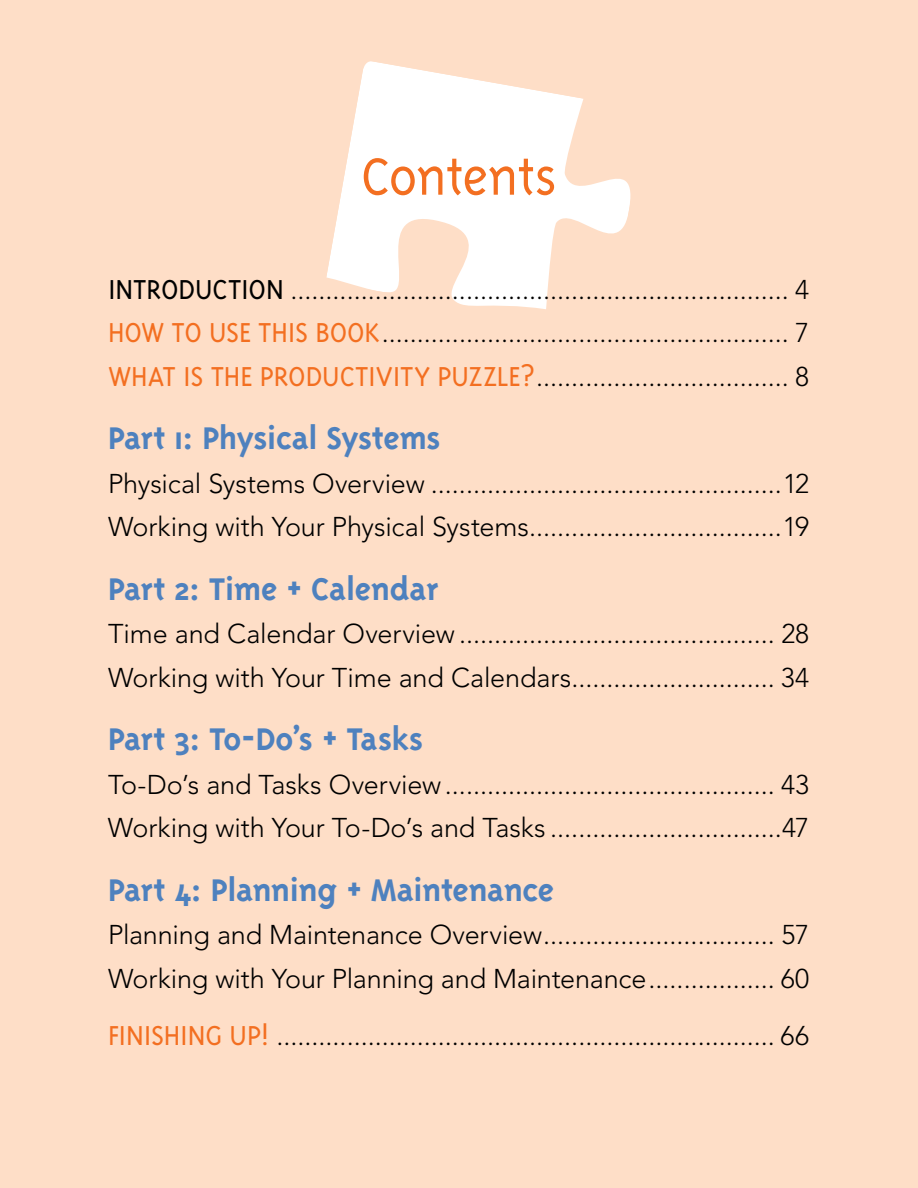
<style>
.page{position:relative;width:918px;height:1188px;background:#fedec7}
.page>*{position:absolute;margin:0;border:0;box-sizing:border-box;transform-origin:0 0}
.t1{font:300 60px "Triplex";color:#f36f21}
.t2{font:700 36px "Triplex";letter-spacing:-.01em;color:#4e81be}
.t3{font:300 27px/43.5px "Avenir";letter-spacing:-.005em;color:#000}
.s1{font-family:"Triplex";font-size:31.5px}
.s2{font-family:"Triplex";font-size:31.5px;color:#f36f21}
</style>
<div class="page">
<svg style="left:326px;top:61px;width:305px;height:248px;fill:#fff"></svg>
<p class="t1" style="left:361px;top:143px;width:197px">CONTENTS</p>
<p class="t3" style="left:108px;top:268px;width:703px;text-align:justify"><span class="s1">INTRODUCTION</span> ....................................................................... 4<br><span class="s2">HOW TO USE THIS BOOK</span>.......................................................... 7<br><span class="s2">WHAT IS THE PRODUCTIVITY PUZZLE?</span>.................................... 8</p>
<p class="t2" style="left:108px;top:418px;width:334px">Part 1: Physical Systems</p>
<p class="t3" style="left:108px;top:462px;width:703px">Physical Systems Overview ..................................................12<br>Working with Your Physical Systems....................................19</p>
<p class="t2" style="left:108px;top:568px;width:332px">Part 2: Time + Calendar</p>
<p class="t3" style="left:108px;top:612px;width:703px">Time and Calendar Overview ............................................. 28<br>Working with Your Time and Calendars............................. 34</p>
<p class="t2" style="left:108px;top:719px;width:317px">Part 3: To-Do’s + Tasks</p>
<p class="t3" style="left:108px;top:763px;width:703px">To-Do’s and Tasks Overview............................................... 43<br>Working with Your To-Do’s and Tasks .................................47</p>
<p class="t2" style="left:108px;top:869px;width:448px">Part 4: Planning + Maintenance</p>
<p class="t3" style="left:108px;top:913px;width:703px">Planning and Maintenance Overview................................. 57<br>Working with Your Planning and Maintenance.................. 60</p>
<p class="t3" style="left:108px;top:1014px;width:703px"><span class="s2">FINISHING UP!</span> ....................................................................... 66</p>
</div>
